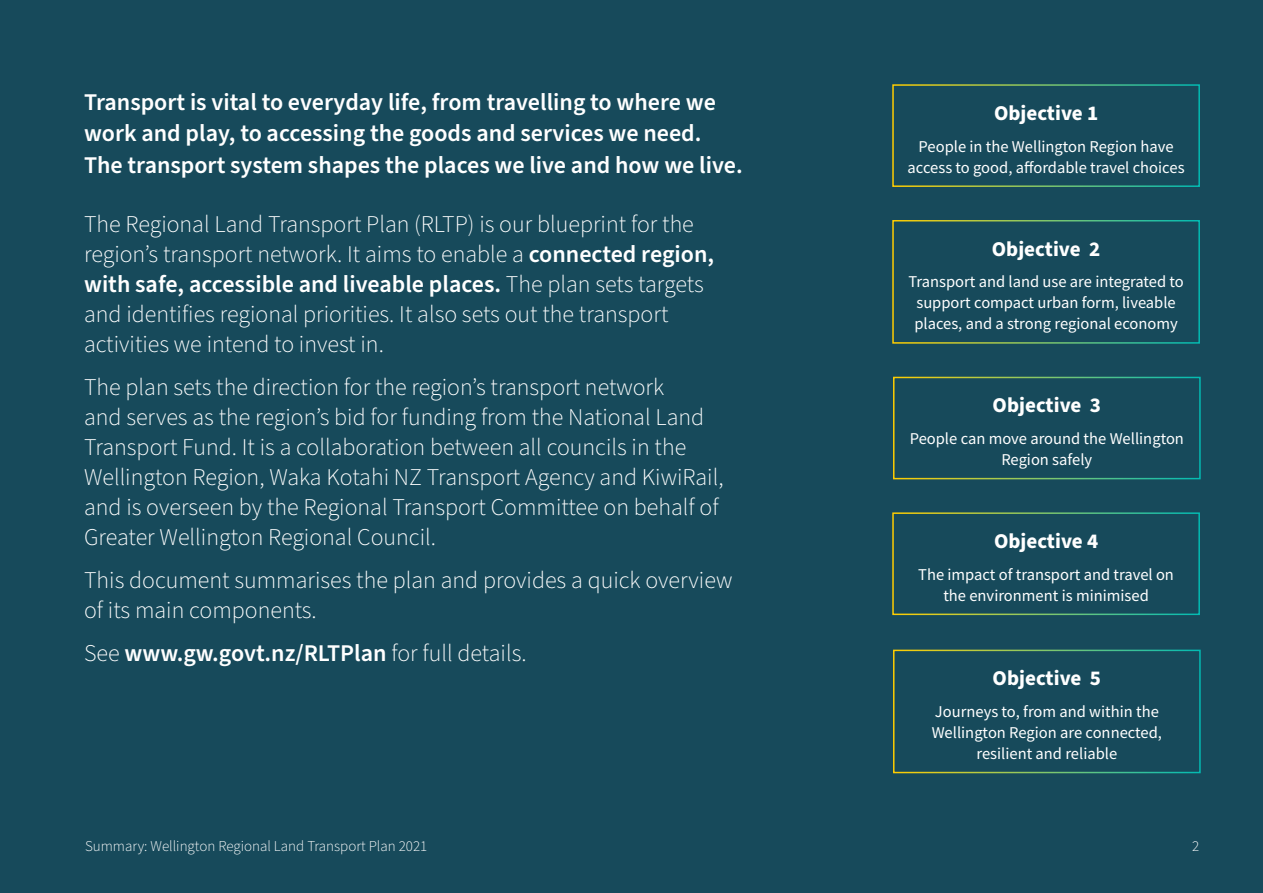
<style>
.page{position:relative;width:1263px;height:893px;background:#174a5b}
.page>*{position:absolute;margin:0;border:0;box-sizing:border-box;transform-origin:0 0}
.body_-_bold{font:300 24px/30px "Source Sans Pro";color:#fff}
.body_-_bold-2{font:600 24px/31.5px "Source Sans Pro";color:#fff}
.body{font:700 21px "Source Sans Pro";color:#fff}
.body-2{font:16.5px/21px "Source Sans Pro";color:#fff;text-align:center}
.body-3{font:300 15px "Source Sans Pro";color:#fff}
.s1{font-weight:600}
.s2{font-weight:700;font-size:24.3px;color:#174a5b}
.s3{font-weight:300}
</style>
<div class="page">
<p class="body_-_bold-2" style="left:84px;top:87px;width:660px">Transport is vital to everyday life, from travelling to where we work and play, to accessing the goods and services we need.<br>The transport system shapes the places we live and how we live.</p>
<p class="body_-_bold" style="left:84px;top:210px;width:632px">The Regional Land Transport Plan (RLTP) is our blueprint for the region’s transport network. It aims to enable a <span class="s1">connected region, with safe, accessible and liveable places.</span> The plan sets targets and identifies regional priorities. It also sets out the transport activities we intend to invest in.</p>
<p class="body_-_bold" style="left:84px;top:373px;width:641px">The plan sets the direction for the region’s transport network<br>and serves as the region’s bid for funding from the National Land Transport Fund. It is a collaboration between all councils in the Wellington Region, Waka Kotahi NZ Transport Agency and KiwiRail, and is overseen by the Regional Transport Committee on behalf of Greater Wellington Regional Council.</p>
<p class="body_-_bold" style="left:84px;top:566px;width:650px">This document summarises the plan and provides a quick overview of its main components. <span class="s2">W</span></p>
<p class="body_-_bold-2" style="left:84px;top:638px;width:444px"><span class="s3">See</span> www.gw.govt.nz/RLTPlan <span class="s3">for full details.</span></p>
<p class="body" style="left:994px;top:99px;width:106px">Objective 1</p>
<p class="body-2" style="left:908px;top:136px;width:278px">People in the Wellington Region have access to good, affordable travel choices</p>
<p class="body" style="left:992px;top:234px;width:110px">Objective 2</p>
<p class="body-2" style="left:908px;top:271px;width:277px">Transport and land use are integrated to support compact urban form, liveable places, and a strong regional economy</p>
<p class="body" style="left:993px;top:391px;width:110px">Objective 3</p>
<p class="body-2" style="left:910px;top:428px;width:276px">People can move around the Wellington<br>Region safely</p>
<p class="body" style="left:994px;top:527px;width:106px">Objective 4</p>
<p class="body-2" style="left:918px;top:564px;width:257px">The impact of transport and travel on the environment is minimised</p>
<p class="body" style="left:993px;top:664px;width:110px">Objective 5</p>
<p class="body-2" style="left:932px;top:701px;width:232px">Journeys to, from and within the<br>Wellington Region are connected, resilient and reliable</p>
<p class="body-3" style="left:85px;top:836px;width:344px">Summary: Wellington Regional Land Transport Plan 2021</p>
<p class="body-3" style="left:1192px;top:836px;width:9px">2</p>
</div>
